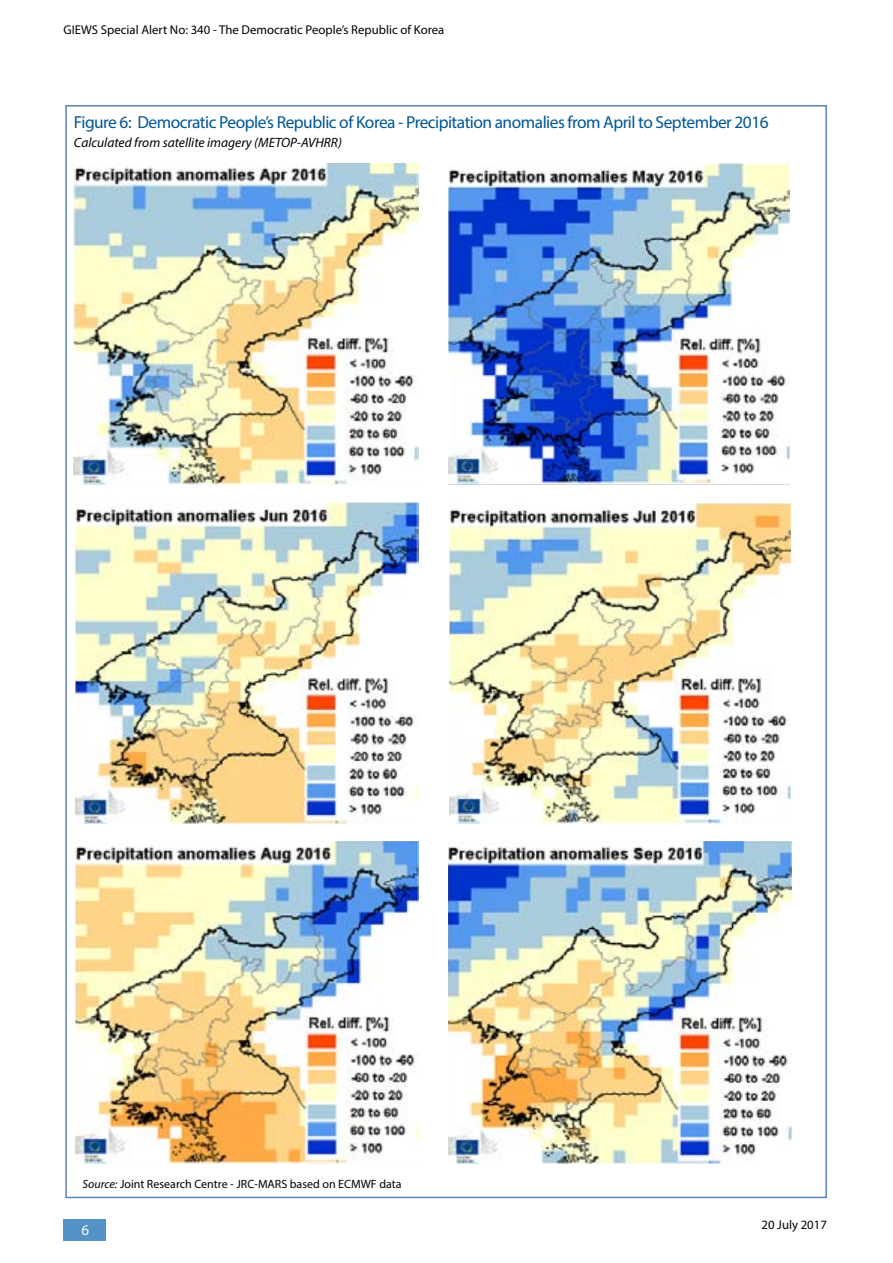
<style>
.page{position:relative;width:893px;height:1263px;background:#fff}
.page>*{position:absolute;margin:0;border:0;box-sizing:border-box;transform-origin:0 0}
.t1{font:17.4px "Myriad Pro";letter-spacing:-.03em;color:#005596}
.t2{font:15px "Myriad Pro";color:#fff}
.t3{font:italic 13.5px "Myriad Pro";color:#000}
.t4{font:12.75px "Myriad Pro";color:#000}
.t5{font:12px "Myriad Pro";color:#000}
.s1{font-style:italic}
</style>
<div class="page">
<div style="left:63px;top:1219px;width:42px;height:21px;background:#5391c7"></div>
<img style="left:74px;top:163px;width:344px;height:321px">
<img style="left:448px;top:163px;width:342px;height:321px">
<img style="left:75px;top:503px;width:343px;height:320px">
<img style="left:450px;top:503px;width:340px;height:320px">
<img style="left:75px;top:841px;width:343px;height:322px">
<img style="left:448px;top:841px;width:344px;height:322px">
<p class="t4" style="left:63px;top:22px;width:382px">GIEWS Special Alert No: 340 - The Democratic People’s Republic of Korea</p>
<p class="t1" style="left:74px;top:111px;width:696px">Figure 6: Democratic People’s Republic of Korea - Precipitation anomalies from April to September 2016</p>
<p class="t3" style="left:74px;top:134px;width:269px">Calculated from satellite imagery (METOP-AVHRR)</p>
<p class="t5" style="left:82px;top:1176px;width:321px"><span class="s1">Source:</span> Joint Research Centre - JRC-MARS based on ECMWF data</p>
<p class="t2" style="left:82px;top:1220px;width:9px">6</p>
<p class="t4" style="left:761px;top:1216px;width:67px">20 July 2017</p>
</div>
